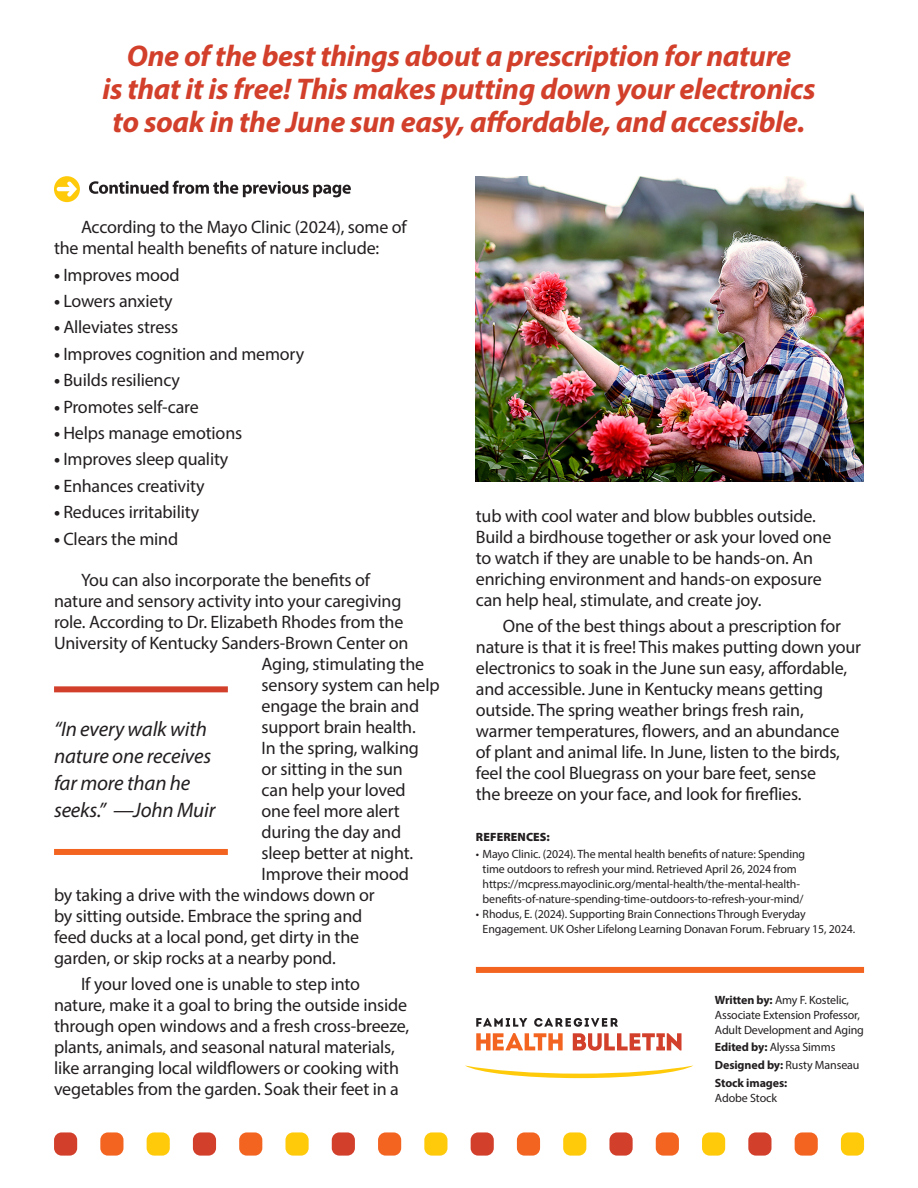
<style>
.page{position:relative;width:918px;height:1188px;background:#fff}
.page>*{position:absolute;margin:0;border:0;box-sizing:border-box;transform-origin:0 0}
.Pullout_Top{font:italic 700 30px/33px "Myriad Pro";letter-spacing:-.015em;color:#d23f2a;text-align:center}
.Pullout_Box{font:italic 21px/27px "Myriad Pro";letter-spacing:-.01em;color:#231f20}
.Body_Copy{font:18px/21px "Myriad Pro";letter-spacing:-.01em;color:#231f20}
.t1{font:12px/15px "Myriad Pro";letter-spacing:-.01em;color:#231f20}
.t2{font:700 12px/15px "Myriad Pro";letter-spacing:-.01em;color:#231f20}
.REFERENCES{font:900 12px "Myriad Pro";letter-spacing:.01em;color:#231f20}
.s1{font-weight:700}
.s2{font-weight:400}
</style>
<div class="page">
<div style="left:54px;top:1132px;width:23px;height:24px;background:#d23f2a;border-radius:8px"></div>
<div style="left:193px;top:1132px;width:23px;height:24px;background:#d23f2a;border-radius:8px"></div>
<div style="left:332px;top:1132px;width:23px;height:24px;background:#d23f2a;border-radius:8px"></div>
<div style="left:471px;top:1132px;width:23px;height:24px;background:#d23f2a;border-radius:8px"></div>
<div style="left:609px;top:1132px;width:24px;height:24px;background:#d23f2a;border-radius:8px"></div>
<div style="left:748px;top:1132px;width:23px;height:24px;background:#d23f2a;border-radius:8px"></div>
<div style="left:100px;top:1132px;width:23px;height:24px;background:#f36421;border-radius:8px"></div>
<div style="left:239px;top:1132px;width:23px;height:24px;background:#f36421;border-radius:8px"></div>
<div style="left:378px;top:1132px;width:23px;height:24px;background:#f36421;border-radius:8px"></div>
<div style="left:517px;top:1132px;width:23px;height:24px;background:#f36421;border-radius:8px"></div>
<div style="left:656px;top:1132px;width:23px;height:24px;background:#f36421;border-radius:8px"></div>
<div style="left:795px;top:1132px;width:23px;height:24px;background:#f36421;border-radius:8px"></div>
<div style="left:147px;top:1132px;width:23px;height:24px;background:#feca0a;border-radius:8px"></div>
<div style="left:285px;top:1132px;width:24px;height:24px;background:#feca0a;border-radius:8px"></div>
<div style="left:424px;top:1132px;width:23px;height:24px;background:#feca0a;border-radius:8px"></div>
<div style="left:563px;top:1132px;width:23px;height:24px;background:#feca0a;border-radius:8px"></div>
<div style="left:702px;top:1132px;width:23px;height:24px;background:#feca0a;border-radius:8px"></div>
<div style="left:841px;top:1132px;width:23px;height:24px;background:#feca0a;border-radius:8px"></div>
<svg style="left:466px;top:1066px;width:227px;height:12px"></svg>
<svg style="left:476px;top:1018px;width:142px;height:9px"></svg>
<svg style="left:573px;top:1033px;width:109px;height:18px"></svg>
<svg style="left:476px;top:1033px;width:87px;height:17px"></svg>
<div style="left:476px;top:967px;width:388px;height:6px;background:#f36421"></div>
<svg style="left:54px;top:176px;width:26px;height:26px"></svg>
<svg style="left:89px;top:181px;width:262px;height:16px"></svg>
<div style="left:54px;top:686px;width:174px;height:6px;background:#d23f2a"></div>
<div style="left:54px;top:849px;width:174px;height:6px;background:#f36421"></div>
<img style="left:476px;top:176px;width:388px;height:305px">
<p class="Pullout_Top" style="left:102px;top:38px;width:715px">One of the best things about a prescription for nature<br>is that it is free! This makes putting down your electronics to soak in the June sun easy, affordable, and accessible.</p>
<p class="Body_Copy" style="left:54px;top:216px;width:354px;text-indent:27px">According to the Mayo Clinic (2024), some of the mental health benefits of nature include:</p>
<p class="Body_Copy" style="left:54px;top:264px;width:127px"><span class="s1">•</span> Improves mood</p>
<p class="Body_Copy" style="left:54px;top:290px;width:120px"><span class="s1">•</span> Lowers anxiety</p>
<p class="Body_Copy" style="left:54px;top:317px;width:126px"><span class="s1">•</span> Alleviates stress</p>
<p class="Body_Copy" style="left:54px;top:343px;width:252px"><span class="s1">•</span> Improves cognition and memory</p>
<p class="Body_Copy" style="left:54px;top:369px;width:128px"><span class="s1">•</span> Builds resiliency</p>
<p class="Body_Copy" style="left:54px;top:396px;width:146px"><span class="s1">•</span> Promotes self-care</p>
<p class="Body_Copy" style="left:54px;top:422px;width:190px"><span class="s1">•</span> Helps manage emotions</p>
<p class="Body_Copy" style="left:54px;top:449px;width:176px"><span class="s1">•</span> Improves sleep quality</p>
<p class="Body_Copy" style="left:54px;top:475px;width:152px"><span class="s1">•</span> Enhances creativity</p>
<p class="Body_Copy" style="left:54px;top:501px;width:147px"><span class="s1">•</span> Reduces irritability</p>
<p class="Body_Copy" style="left:54px;top:528px;width:126px"><span class="s1">•</span> Clears the mind</p>
<p class="Body_Copy" style="left:81px;top:569px;width:291px">You can also incorporate the benefits of</p>
<p class="Body_Copy" style="left:54px;top:590px;width:349px">nature and sensory activity into your caregiving</p>
<p class="Body_Copy" style="left:54px;top:611px;width:351px">role. According to Dr. Elizabeth Rhodes from the</p>
<p class="Body_Copy" style="left:54px;top:632px;width:356px">University of Kentucky Sanders-Brown Center on</p>
<p class="Body_Copy" style="left:262px;top:653px;width:164px">Aging, stimulating the</p>
<p class="Body_Copy" style="left:262px;top:674px;width:180px">sensory system can help</p>
<p class="Body_Copy" style="left:262px;top:695px;width:159px">engage the brain and</p>
<p class="Body_Copy" style="left:262px;top:716px;width:156px">support brain health.</p>
<p class="Body_Copy" style="left:262px;top:737px;width:159px">In the spring, walking</p>
<p class="Body_Copy" style="left:262px;top:758px;width:143px">or sitting in the sun</p>
<p class="Body_Copy" style="left:262px;top:779px;width:146px">can help your loved</p>
<p class="Body_Copy" style="left:262px;top:800px;width:140px">one feel more alert</p>
<p class="Body_Copy" style="left:262px;top:821px;width:141px">during the day and</p>
<p class="Body_Copy" style="left:262px;top:842px;width:153px">sleep better at night.</p>
<p class="Body_Copy" style="left:262px;top:863px;width:149px">Improve their mood</p>
<p class="Body_Copy" style="left:54px;top:884px;width:322px">by taking a drive with the windows down or</p>
<p class="Body_Copy" style="left:54px;top:905px;width:310px">by sitting outside. Embrace the spring and</p>
<p class="Body_Copy" style="left:54px;top:926px;width:307px">feed ducks at a local pond, get dirty in the</p>
<p class="Body_Copy" style="left:54px;top:947px;width:283px">garden, or skip rocks at a nearby pond.</p>
<p class="Body_Copy" style="left:54px;top:973px;width:357px;text-indent:27px">If your loved one is unable to step into nature, make it a goal to bring the outside inside through open windows and a fresh cross-breeze, plants, animals, and seasonal natural materials, like arranging local wildflowers or cooking with vegetables from the garden. Soak their feet in a</p>
<p class="Pullout_Box" style="left:54px;top:715px;width:163px">“In every walk with nature one receives far more than he seeks.” —John Muir</p>
<p class="Body_Copy" style="left:476px;top:505px;width:357px">tub with cool water and blow bubbles outside.<br>Build a birdhouse together or ask your loved one to watch if they are unable to be hands-on. An enriching environment and hands-on exposure can help heal, stimulate, and create joy.</p>
<p class="Body_Copy" style="left:476px;top:616px;width:387px;text-indent:27px">One of the best things about a prescription for nature is that it is free! This makes putting down your electronics to soak in the June sun easy, affordable, and accessible. June in Kentucky means getting outside. The spring weather brings fresh rain, warmer temperatures, flowers, and an abundance<br>of plant and animal life. In June, listen to the birds, feel the cool Bluegrass on your bare feet, sense<br>the breeze on your face, and look for fireflies.</p>
<p class="REFERENCES" style="left:476px;top:829px;width:75px">REFERENCES:</p>
<p class="t1" style="left:476px;top:846px;width:331px;text-align:center">• Mayo Clinic. (2024). The mental health benefits of nature: Spending time outdoors to refresh your mind. Retrieved April 26, 2024 from https://mcpress.mayoclinic.org/mental-health/the-mental-health&shy;benefits-of-nature-spending-time-outdoors-to-refresh-your-mind/</p>
<p class="t1" style="left:483px;top:906px;width:374px;text-indent:-7px">• Rhodus, E. (2024). Supporting Brain Connections Through Everyday<br>Engagement. UK Osher Lifelong Learning Donavan Forum. February 15, 2024.</p>
<p class="t1" style="left:715px;top:992px;width:151px"><span class="s1">Written by:</span> Amy F. Kostelic,<br>Associate Extension Professor,<br>Adult Development and Aging</p>
<p class="t1" style="left:715px;top:1039px;width:122px"><span class="s1">Edited by:</span> Alyssa Simms</p>
<p class="t1" style="left:715px;top:1057px;width:146px"><span class="s1">Designed by:</span> Rusty Manseau</p>
<p class="t2" style="left:715px;top:1075px;width:74px">Stock images:<br><span class="s2">Adobe Stock</span></p>
</div>
